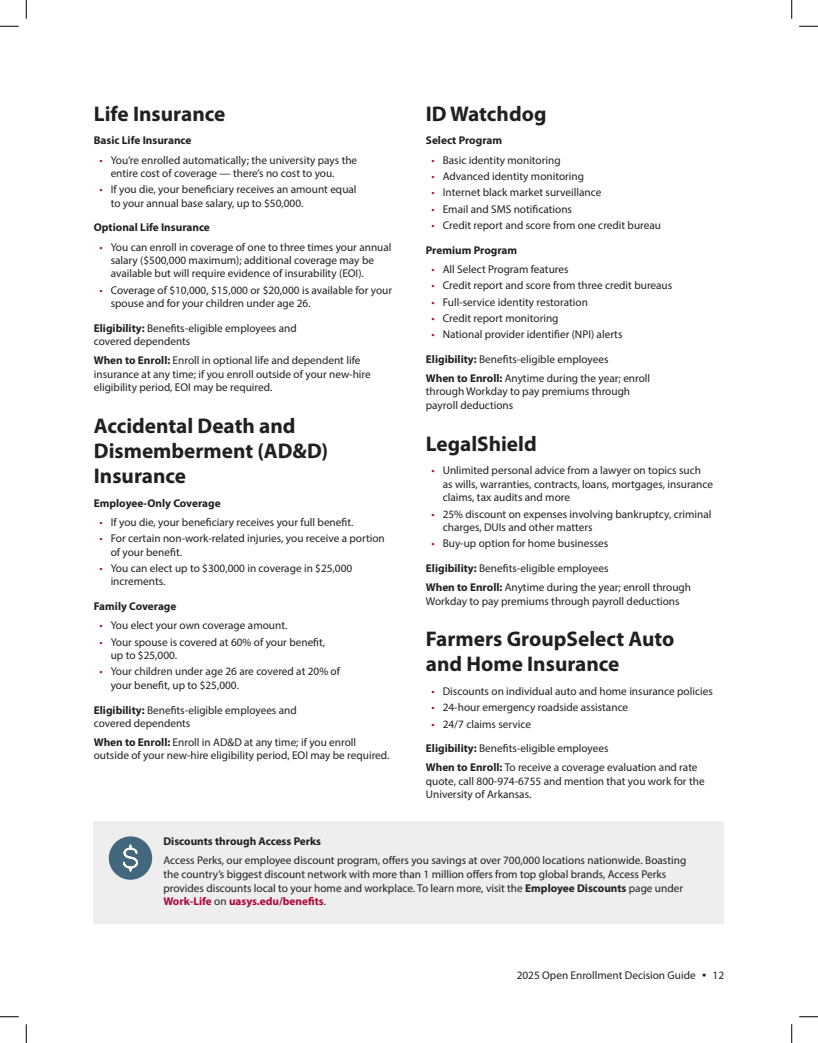
<style>
.page{position:relative;width:818px;height:1043px;background:#fff}
.page>*{position:absolute;margin:0;border:0;box-sizing:border-box;transform-origin:0 0}
.H2-stay{font:700 21.25px/25px "Myriad Pro";color:#231f20}
.Icon_Callout{font:11.25px/13.5px "Myriad Pro";color:#231f20}
.body{font:11.25px/13.5px "Myriad Pro";color:#231f20}
.Icon_Callout-2{font:700 11.25px "Myriad Pro";color:#231f20}
.body-2{font:700 11.25px "Myriad Pro";color:#231f20}
.s1{color:#af0637}
.s2{font-weight:700}
.s3{font-weight:700;color:#af0637}
.s4{font-size:15px}
</style>
<div class="page">
<div style="left:94px;top:821px;width:630px;height:41px;background:#eeeeef"></div>
<div style="left:94px;top:840px;width:630px;height:83px;background:#eeeeef"></div>
<div style="left:109px;top:836px;width:43px;height:43px;background:#43687e;border-radius:50%"></div>
<svg style="left:123px;top:844px;width:16px;height:28px"></svg>
<svg style="left:0;top:25px;width:19px;height:2px"></svg>
<svg style="left:799px;top:25px;width:19px;height:2px"></svg>
<svg style="left:0;top:1016px;width:19px;height:1px"></svg>
<svg style="left:799px;top:1016px;width:19px;height:1px"></svg>
<svg style="left:25px;top:0;width:2px;height:19px"></svg>
<svg style="left:25px;top:1024px;width:2px;height:18px"></svg>
<svg style="left:791px;top:0;width:1px;height:19px"></svg>
<svg style="left:791px;top:1024px;width:1px;height:18px"></svg>
<p class="H2-stay" style="left:94px;top:101px;width:133px">Life Insurance</p>
<h5 class="Icon_Callout-2" style="left:94px;top:133px;width:99px">Basic Life Insurance</h5>
<p class="Icon_Callout" style="left:111px;top:153px;width:248px;text-indent:-11px"><span class="s1">•</span> You’re enrolled automatically; the university pays the entire cost of coverage — there’s no cost to you.</p>
<p class="Icon_Callout" style="left:111px;top:183px;width:247px;text-indent:-11px"><span class="s1">•</span> If you die, your beneficiary receives an amount equal to your annual base salary, up to $50,000.</p>
<h5 class="Icon_Callout-2" style="left:94px;top:220px;width:118px">Optional Life Insurance</h5>
<p class="Icon_Callout" style="left:111px;top:240px;width:282px;text-indent:-11px"><span class="s1">•</span> You can enroll in coverage of one to three times your annual salary ($500,000 maximum); additional coverage may be available but will require evidence of insurability (EOI).</p>
<p class="Icon_Callout" style="left:111px;top:283px;width:283px;text-indent:-11px"><span class="s1">•</span> Coverage of $10,000, $15,000 or $20,000 is available for your spouse and for your children under age 26.</p>
<p class="body" style="left:94px;top:321px;width:204px"><span class="s2">Eligibility:</span> Benefits-eligible employees and covered dependents</p>
<p class="body" style="left:94px;top:354px;width:278px"><span class="s2">When to Enroll:</span> Enroll in optional life and dependent life insurance at any time; if you enroll outside of your new-hire eligibility period, EOI may be required.</p>
<p class="H2-stay" style="left:94px;top:413px;width:236px">Accidental Death and<br>Dismemberment (AD&amp;D)<br>Insurance</p>
<p class="body-2" style="left:94px;top:495px;width:128px">Employee-Only Coverage</p>
<p class="Icon_Callout" style="left:99px;top:515px;width:255px"><span class="s1">•</span> If you die, your beneficiary receives your full benefit.</p>
<p class="Icon_Callout" style="left:111px;top:531px;width:276px;text-indent:-11px"><span class="s1">•</span> For certain non-work-related injuries, you receive a portion of your benefit.</p>
<p class="Icon_Callout" style="left:111px;top:561px;width:243px;text-indent:-11px"><span class="s1">•</span> You can elect up to $300,000 in coverage in $25,000 increments.</p>
<p class="body-2" style="left:94px;top:599px;width:84px">Family Coverage</p>
<p class="Icon_Callout" style="left:99px;top:618px;width:189px"><span class="s1">•</span> You elect your own coverage amount.</p>
<p class="Icon_Callout" style="left:111px;top:635px;width:216px;text-indent:-11px"><span class="s1">•</span> Your spouse is covered at 60% of your benefit, up to $25,000.</p>
<p class="Icon_Callout" style="left:111px;top:664px;width:231px;text-indent:-11px"><span class="s1">•</span> Your children under age 26 are covered at 20% of your benefit, up to $25,000.</p>
<p class="body" style="left:94px;top:703px;width:204px"><span class="s2">Eligibility:</span> Benefits-eligible employees and covered dependents</p>
<p class="body" style="left:94px;top:735px;width:297px"><span class="s2">When to Enroll:</span> Enroll in AD&amp;D at any time; if you enroll outside of your new-hire eligibility period, EOI may be required.</p>
<p class="H2-stay" style="left:426px;top:101px;width:122px">ID Watchdog</p>
<h5 class="Icon_Callout-2" style="left:426px;top:133px;width:78px">Select Program</h5>
<p class="Icon_Callout" style="left:431px;top:153px;width:131px"><span class="s1">•</span> Basic identity monitoring</p>
<p class="Icon_Callout" style="left:431px;top:169px;width:154px"><span class="s1">•</span> Advanced identity monitoring</p>
<p class="Icon_Callout" style="left:431px;top:185px;width:171px"><span class="s1">•</span> Internet black market surveillance</p>
<p class="Icon_Callout" style="left:431px;top:202px;width:142px"><span class="s1">•</span> Email and SMS notifications</p>
<p class="Icon_Callout" style="left:431px;top:218px;width:231px"><span class="s1">•</span> Credit report and score from one credit bureau</p>
<h5 class="Icon_Callout-2" style="left:426px;top:242px;width:93px">Premium Program</h5>
<p class="Icon_Callout" style="left:431px;top:262px;width:138px"><span class="s1">•</span> All Select Program features</p>
<p class="Icon_Callout" style="left:431px;top:278px;width:242px"><span class="s1">•</span> Credit report and score from three credit bureaus</p>
<p class="Icon_Callout" style="left:431px;top:295px;width:158px"><span class="s1">•</span> Full-service identity restoration</p>
<p class="Icon_Callout" style="left:431px;top:311px;width:129px"><span class="s1">•</span> Credit report monitoring</p>
<p class="Icon_Callout" style="left:431px;top:327px;width:192px"><span class="s1">•</span> National provider identifier (NPI) alerts</p>
<p class="body" style="left:426px;top:352px;width:184px"><span class="s2">Eligibility:</span> Benefits-eligible employees</p>
<p class="body" style="left:426px;top:371px;width:226px"><span class="s2">When to Enroll:</span> Anytime during the year; enroll through Workday to pay premiums through payroll deductions</p>
<p class="H2-stay" style="left:426px;top:430px;width:112px">LegalShield</p>
<p class="Icon_Callout" style="left:442px;top:463px;width:272px;text-indent:-11px"><span class="s1">•</span> Unlimited personal advice from a lawyer on topics such as wills, warranties, contracts, loans, mortgages, insurance claims, tax audits and more</p>
<p class="Icon_Callout" style="left:442px;top:507px;width:270px;text-indent:-11px"><span class="s1">•</span> 25% discount on expenses involving bankruptcy, criminal charges, DUIs and other matters</p>
<p class="Icon_Callout" style="left:431px;top:536px;width:178px"><span class="s1">•</span> Buy-up option for home businesses</p>
<p class="body" style="left:426px;top:561px;width:184px"><span class="s2">Eligibility:</span> Benefits-eligible employees</p>
<p class="body" style="left:426px;top:580px;width:267px"><span class="s2">When to Enroll:</span> Anytime during the year; enroll through<br>Workday to pay premiums through payroll deductions</p>
<p class="H2-stay" style="left:426px;top:626px;width:250px">Farmers GroupSelect Auto and Home Insurance</p>
<p class="Icon_Callout" style="left:431px;top:684px;width:283px"><span class="s1">•</span> Discounts on individual auto and home insurance policies</p>
<p class="Icon_Callout" style="left:431px;top:700px;width:198px"><span class="s1">•</span> 24-hour emergency roadside assistance</p>
<p class="Icon_Callout" style="left:431px;top:717px;width:101px"><span class="s1">•</span> 24/7 claims service</p>
<p class="body" style="left:426px;top:741px;width:184px"><span class="s2">Eligibility:</span> Benefits-eligible employees</p>
<p class="body" style="left:426px;top:760px;width:280px"><span class="s2">When to Enroll:</span> To receive a coverage evaluation and rate quote, call 800-974-6755 and mention that you work for the<br>University of Arkansas.</p>
<p class="Icon_Callout-2" style="left:163px;top:833px;width:159px">Discounts through Access Perks</p>
<p class="Icon_Callout" style="left:163px;top:853px;width:524px">Access Perks, our employee discount program, offers you savings at over 700,000 locations nationwide. Boasting the country’s biggest discount network with more than 1 million offers from top global brands, Access Perks provides discounts local to your home and workplace. To learn more, visit the <span class="s2">Employee Discounts</span> page under <span class="s3">Work-Life</span> on <span class="s3">uasys.edu/benefits</span>.</p>
<p class="Icon_Callout" style="left:516px;top:968px;width:209px">2025 Open Enrollment Decision Guide <span class="s4">•</span> 12</p>
</div>
